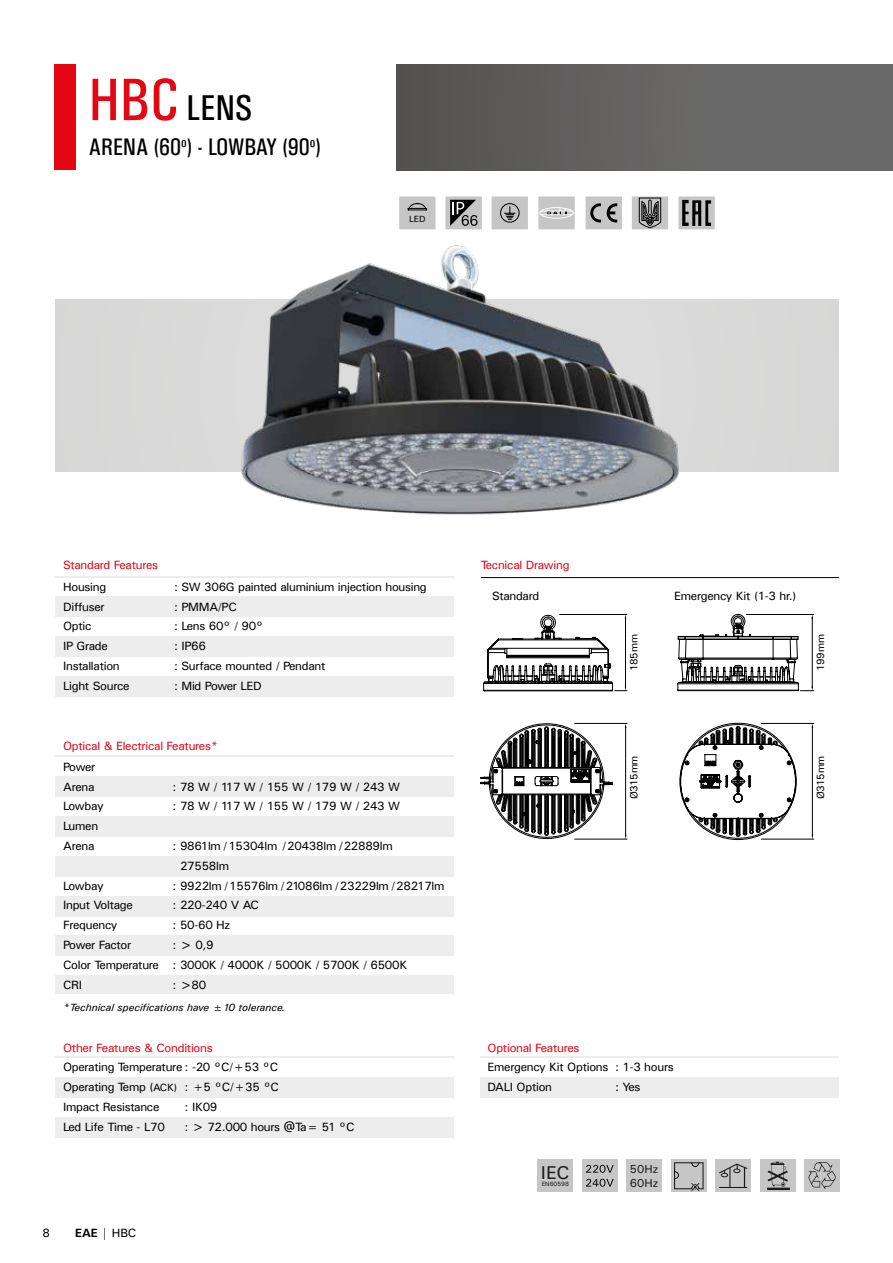
<style>
.page{position:relative;width:893px;height:1263px;background:#fff}
.page>*{position:absolute;margin:0;border:0;box-sizing:border-box;transform-origin:0 0}
.t1{font:36px "Univers Condensed";color:#000}
.t2{font:24px "Univers Condensed";color:#000}
.t3{font:18.6px "Univers";color:#1c1c1c}
.t4{font:12px/19.8px "Univers";letter-spacing:-.025em;color:#000}
.t5{font:12px "Univers";letter-spacing:-.025em;color:#e30613}
.t6{font:12px "Univers";letter-spacing:-.045em;color:#000}
.t7{font:11.55px/14px "Univers";color:#1c1c1c}
.t8{font:italic 10.5px "Univers";color:#000}
.t9{font:10.5px "Univers";letter-spacing:-.025em;color:#000}
.t10{font:9px "Univers";color:#000}
.t11{font:6.15px "Univers";color:#1c1c1c}
.s1{font-size:60px;color:#e30613}
.s2{font-size:10.5px}
.s3{font-weight:700}
</style>
<div class="page">
<div style="left:396px;top:65px;width:497px;height:105px;background:linear-gradient(to right,#575553,#706f6f)"></div>
<div style="left:55px;top:300px;width:784px;height:172px;background:#d9d9d8"></div>
<hr style="left:481px;top:577px;width:358px;height:1px;background:#000">
<div style="left:55px;top:65px;width:21px;height:105px;background:#e30613"></div>
<div style="left:55px;top:597px;width:399px;height:20px;background:#ededed"></div>
<div style="left:55px;top:637px;width:399px;height:20px;background:#ededed"></div>
<div style="left:55px;top:677px;width:399px;height:20px;background:#ededed"></div>
<div style="left:55px;top:776px;width:399px;height:20px;background:#ededed"></div>
<div style="left:55px;top:816px;width:399px;height:20px;background:#ededed"></div>
<div style="left:55px;top:856px;width:399px;height:20px;background:#ededed"></div>
<div style="left:55px;top:896px;width:399px;height:20px;background:#ededed"></div>
<div style="left:55px;top:935px;width:399px;height:20px;background:#ededed"></div>
<div style="left:55px;top:975px;width:399px;height:18px;background:#ededed"></div>
<hr style="left:54px;top:576px;width:400px;height:1px;background:#ededed">
<hr style="left:54px;top:756px;width:400px;height:1px;background:#ededed">
<div style="left:481px;top:1077px;width:358px;height:20px;background:#ededed"></div>
<hr style="left:481px;top:1057px;width:358px;height:1px;background:#ededed">
<div style="left:583px;top:193px;width:42px;height:39px;background:#c6c6c6;border:3px solid #fff"></div>
<svg style="left:590px;top:203px;width:27px;height:20px"></svg>
<div style="left:629px;top:193px;width:42px;height:39px;background:#c6c6c6;border:3px solid #fff"></div>
<svg style="left:638px;top:197px;width:24px;height:31px"></svg>
<div style="left:675px;top:193px;width:43px;height:39px;background:#c6c6c6;border:3px solid #fff"></div>
<svg style="left:682px;top:200px;width:29px;height:26px"></svg>
<div style="left:396px;top:193px;width:42px;height:39px;background:#c6c6c6;border:3px solid #fff"></div>
<svg style="left:408px;top:203px;width:19px;height:7px"></svg>
<div style="left:442px;top:193px;width:43px;height:39px;background:#c6c6c6;border:3px solid #fff"></div>
<div style="left:489px;top:193px;width:42px;height:39px;background:#c6c6c6;border:3px solid #fff"></div>
<svg style="left:500px;top:203px;width:20px;height:20px"></svg>
<svg style="left:450px;top:200px;width:27px;height:26px"></svg>
<div style="left:535px;top:193px;width:43px;height:39px;background:#c6c6c6;border:3px solid #fff"></div>
<div style="left:540px;top:207px;width:33px;height:11px;border:1px solid #fff;border-radius:50%"></div>
<hr style="left:541px;top:211px;width:31px;height:1px;background:#fff">
<hr style="left:541px;top:215px;width:31px;height:1px;background:#fff">
<svg style="left:547px;top:208px;width:19px;height:7px"></svg>
<div style="left:760px;top:1160px;width:35px;height:32px;background:#c6c6c6"></div>
<div style="left:804px;top:1160px;width:36px;height:32px;background:#c6c6c6"></div>
<svg style="left:808px;top:1162px;width:28px;height:27px"></svg>
<div style="left:582px;top:1160px;width:35px;height:32px;background:#c6c6c6"></div>
<div style="left:627px;top:1160px;width:35px;height:32px;background:#c6c6c6"></div>
<div style="left:715px;top:1160px;width:36px;height:32px;background:#c6c6c6"></div>
<svg style="left:719px;top:1163px;width:29px;height:25px"></svg>
<div style="left:538px;top:1160px;width:35px;height:32px;background:#c6c6c6"></div>
<svg style="left:671px;top:1160px;width:35px;height:32px"></svg>
<svg style="left:674px;top:1162px;width:27px;height:29px"></svg>
<svg style="left:586px;top:1179px;width:28px;height:8px"></svg>
<svg style="left:586px;top:1165px;width:28px;height:8px"></svg>
<svg style="left:767px;top:1161px;width:21px;height:26px"></svg>
<hr style="left:767px;top:1187px;width:23px;height:3px;background:#1c1c1c">
<img style="left:233px;top:228px;width:450px;height:287px">
<div style="left:55px;top:1077px;width:399px;height:20px;background:#ededed"></div>
<div style="left:55px;top:1117px;width:399px;height:20px;background:#ededed"></div>
<hr style="left:54px;top:1057px;width:400px;height:1px;background:#ededed">
<hr style="left:761px;top:723px;width:53px;height:1px;background:#000">
<hr style="left:761px;top:839px;width:53px;height:1px;background:#000">
<hr style="left:812px;top:726px;width:1px;height:110px;background:#000">
<svg style="left:679px;top:722px;width:119px;height:118px"></svg>
<svg style="left:677px;top:613px;width:137px;height:78px"></svg>
<hr style="left:575px;top:723px;width:52px;height:1px;background:#000">
<hr style="left:575px;top:839px;width:52px;height:1px;background:#000">
<hr style="left:625px;top:726px;width:1px;height:110px;background:#000">
<svg style="left:480px;top:723px;width:133px;height:117px"></svg>
<svg style="left:483px;top:614px;width:144px;height:77px"></svg>
<h1 class="t1" style="left:89px;top:87px;width:165px"><span class="s1">HBC</span> LENS</h1>
<h2 class="t2" style="left:89px;top:132px;width:234px">ARENA (60<sup>o</sup>) - LOWBAY (90<sup>o</sup>)</h2>
<p class="t10" style="left:409px;top:214px;width:18px">LED</p>
<p class="t5" style="left:63px;top:557px;width:97px">Standard Features</p>
<p class="t4" style="left:63px;top:577px;width:45px">Housing</p>
<p class="t4" style="left:174px;top:577px;width:254px">: SW 306G painted aluminium injection housing</p>
<p class="t4" style="left:63px;top:596px;width:43px">Diffuser</p>
<p class="t4" style="left:174px;top:596px;width:64px">: PMMA/PC</p>
<p class="t4" style="left:63px;top:616px;width:30px">Optic</p>
<p class="t4" style="left:174px;top:616px;width:91px">: Lens 60° / 90°</p>
<p class="t4" style="left:63px;top:636px;width:46px">IP Grade</p>
<p class="t4" style="left:174px;top:636px;width:33px">: IP66</p>
<p class="t4" style="left:63px;top:656px;width:58px">Installation</p>
<p class="t4" style="left:174px;top:656px;width:153px">: Surface mounted / Pendant</p>
<p class="t4" style="left:63px;top:676px;width:68px">Light Source</p>
<p class="t4" style="left:174px;top:676px;width:89px">: Mid Power LED</p>
<p class="t5" style="left:63px;top:738px;width:157px">Optical &amp; Electrical Features*</p>
<p class="t4" style="left:63px;top:756px;width:34px">Power<br>Arena</p>
<p class="t4" style="left:173px;top:776px;width:229px">: 78 W / 117 W / 155 W / 179 W / 243 W</p>
<p class="t4" style="left:63px;top:796px;width:42px">Lowbay</p>
<p class="t4" style="left:173px;top:796px;width:229px">: 78 W / 117 W / 155 W / 179 W / 243 W</p>
<p class="t4" style="left:63px;top:816px;width:37px">Lumen<br>Arena</p>
<p class="t4" style="left:180px;top:836px;width:214px;text-indent:-7px">: 9861lm / 15304lm / 20438lm / 22889lm<br>27558lm</p>
<p class="t4" style="left:63px;top:875px;width:42px">Lowbay</p>
<p class="t4" style="left:173px;top:875px;width:273px">: 9922lm / 15576lm / 21086lm / 23229lm / 28217lm</p>
<p class="t4" style="left:63px;top:895px;width:71px">Input Voltage</p>
<p class="t4" style="left:173px;top:895px;width:88px">: 220-240 V AC</p>
<p class="t4" style="left:63px;top:915px;width:56px">Frequency</p>
<p class="t4" style="left:173px;top:915px;width:59px">: 50-60 Hz</p>
<p class="t6" style="left:63px;top:937px;width:70px">Power Factor</p>
<p class="t4" style="left:63px;top:935px;width:346px;text-indent:110px">: &gt; 0,9<br>Color Temperature : 3000K / 4000K / 5000K / 5700K / 6500K<br>CRI</p>
<p class="t4" style="left:173px;top:974px;width:35px">: &gt;80</p>
<p class="t8" style="left:63px;top:1001px;width:224px">*Technical specifications have ±10 tolerance.</p>
<p class="t5" style="left:63px;top:1040px;width:151px">Other Features &amp; Conditions</p>
<p class="t4" style="left:63px;top:1057px;width:217px;text-align:justify">Operating Temperature : -20 °C/+53 °C Operating Temp (<span class="s2">ACK)</span> : +5 °C/+35 °C Impact Resistance</p>
<p class="t4" style="left:185px;top:1097px;width:34px">: IK09</p>
<p class="t4" style="left:63px;top:1117px;width:103px">Led Life Time - L70</p>
<p class="t4" style="left:185px;top:1117px;width:171px">: &gt; 72.000 hours @Ta= 51 °C</p>
<p class="t4" style="left:43px;top:1222px;width:9px">8</p>
<p class="t4" style="left:75px;top:1222px;width:63px"><span class="s3">EAE</span> | HBC</p>
<p class="t5" style="left:481px;top:557px;width:90px">Tecnical Drawing</p>
<p class="t4" style="left:492px;top:586px;width:49px">Standard</p>
<p class="t4" style="left:674px;top:586px;width:124px">Emergency Kit (1-3 hr.)</p>
<p class="t9" style="left:627px;top:671px;width:38px;rotate:-90deg">185mm</p>
<p class="t9" style="left:814px;top:671px;width:38px;rotate:-90deg">199mm</p>
<p class="t9" style="left:627px;top:799px;width:45px;rotate:-90deg">Ø315mm</p>
<p class="t9" style="left:814px;top:799px;width:45px;rotate:-90deg">Ø315mm</p>
<p class="t5" style="left:488px;top:1040px;width:93px">Optional Features</p>
<p class="t4" style="left:488px;top:1057px;width:188px">Emergency Kit Options : 1-3 hours<br>DALI Option</p>
<p class="t4" style="left:615px;top:1077px;width:27px">: Yes</p>
<h3 class="t3" style="left:541px;top:1161px;width:30px">IEC</h3>
<p class="t11" style="left:542px;top:1179px;width:29px">EN60598</p>
<p class="t7" style="left:630px;top:1162px;width:30px">50Hz<br>60Hz</p>
</div>
